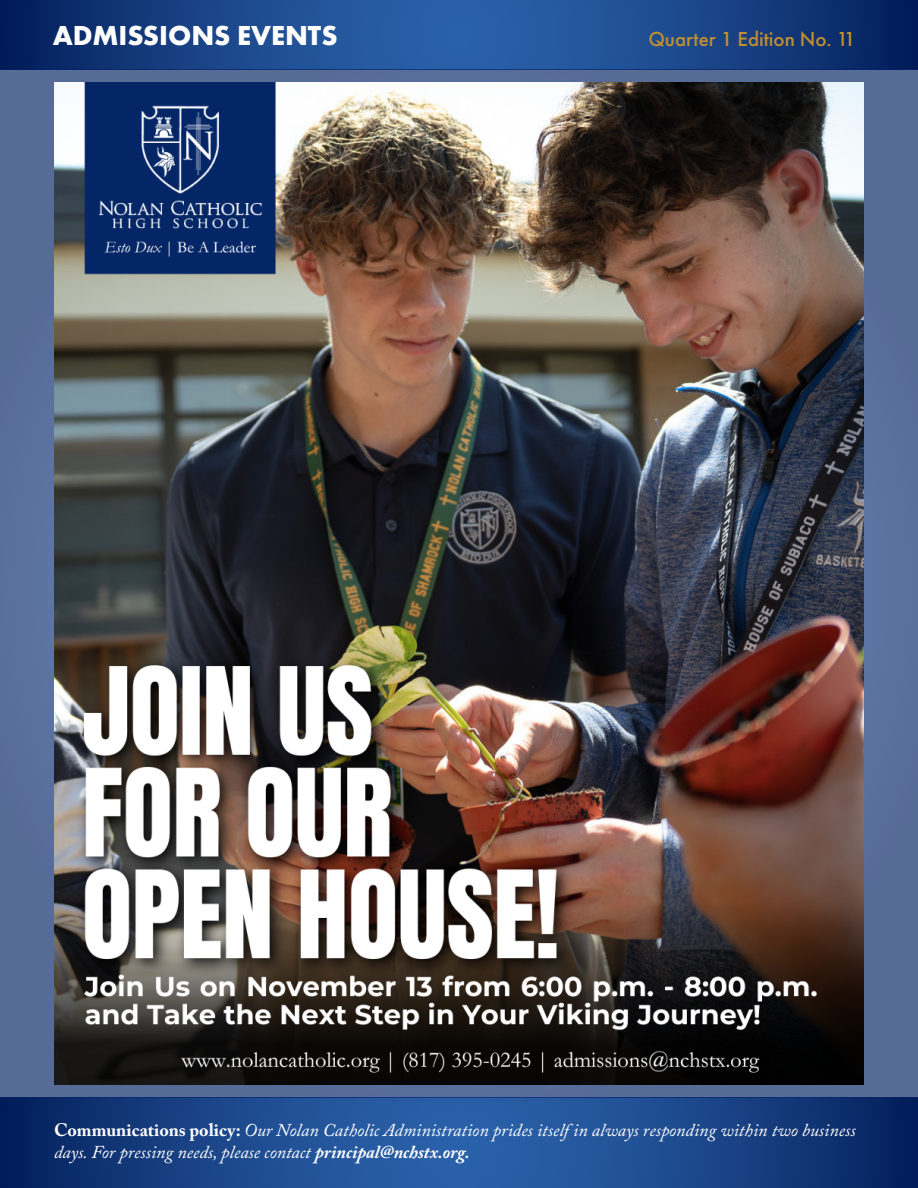
<style>
.page{position:relative;width:918px;height:1188px;background:#fff}
.page>*{position:absolute;margin:0;border:0;box-sizing:border-box;transform-origin:0 0}
.t1{font:700 28.5px "Futura PT";color:#fff}
.t2{font:500 21px "Futura PT";color:#c18f2d}
.t3{font:italic 18px/21.6px "Adobe Caslon Pro";color:#fff}
.s1{font-weight:700;font-style:normal}
.s2{font-weight:700}
</style>
<div class="page">
<svg style="left:0;top:0;width:918px;height:70px;background:#194487"></svg>
<svg style="left:0;top:1098px;width:918px;height:90px;background:#1a4588"></svg>
<div style="left:0;top:70px;width:918px;height:1028px;background:#576b97"></div>
<img style="left:54px;top:83px;width:810px;height:1002px">
<h1 class="t1" style="left:53px;top:17px;width:286px">ADMISSIONS EVENTS</h1>
<p class="t2" style="left:648px;top:26px;width:209px">Quarter 1 Edition No. 11</p>
<p class="t3" style="left:54px;top:1119px;width:803px"><span class="s1">Communications policy:</span> Our Nolan Catholic Administration prides itself in always responding within two business days. For pressing needs, please contact <span class="s2">principal@nchstx.org.</span></p>
</div>
